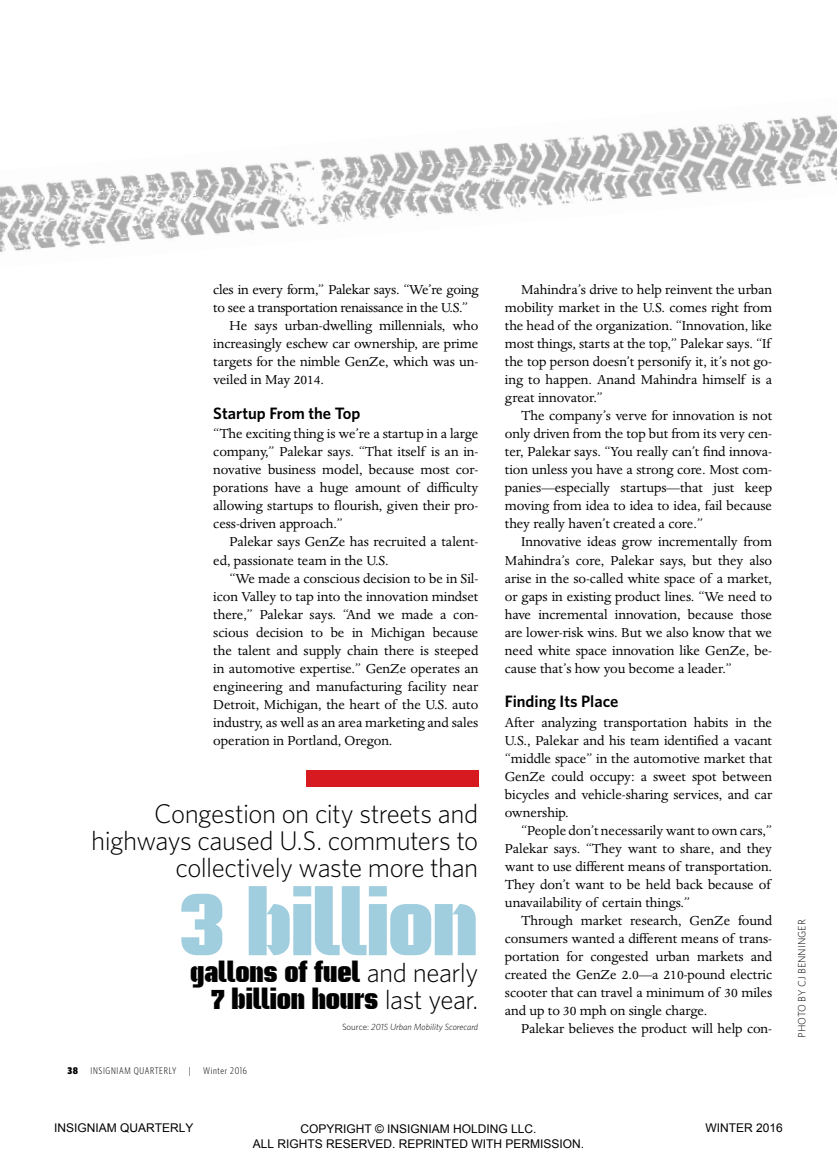
<style>
.page{position:relative;width:837px;height:1175px;background:#fff}
.page>*{position:absolute;margin:0;border:0;box-sizing:border-box;transform-origin:0 0}
.t1{font:900 87px "Briem Akademi Std";letter-spacing:-.015em;color:#a0cede}
.t2{font:300 27px/27px "Whitney";letter-spacing:-.02em;color:#000;text-align:right}
.t3{font:900 27px/27px "Briem Akademi Std";letter-spacing:-.005em;color:#000;text-align:right}
.t4{font:600 16.5px "Whitney";color:#000}
.t5{font:15px/18px "Dante MT Std";letter-spacing:-.005em;color:#000;text-align:justify}
.t6{font:12px/14.4px "Arial";color:#000;text-align:center}
.t7{font:300 10.5px "Whitney";color:#000}
.t8{font:300 9.75px "Whitney Condensed";letter-spacing:.07em;color:#000}
.t9{font:900 9.75px "Whitney Condensed";color:#000}
.t10{font:italic 300 9px "Whitney";color:#000}
.s1{font-family:"Whitney";font-weight:300}
.s2{font-style:normal}
</style>
<div class="page">
<img style="left:0;top:115px;width:837px;height:137px">
<div style="left:306px;top:770px;width:172px;height:16px;background:#d71920"></div>
<p class="t5" style="left:213px;top:281px;width:267px">cles in every form,” Palekar says. “We’re going</p>
<p class="t5" style="left:213px;top:299px;width:257px">to see a transportation renaissance in the U.S.”</p>
<p class="t5" style="left:230px;top:317px;width:250px">He says urban-dwelling millennials, who</p>
<p class="t5" style="left:213px;top:335px;width:267px">increasingly eschew car ownership, are prime</p>
<p class="t5" style="left:213px;top:353px;width:267px">targets for the nimble GenZe, which was un-</p>
<p class="t5" style="left:213px;top:371px;width:112px">veiled in May 2014.</p>
<p class="t4" style="left:213px;top:403px;width:149px">Startup From the Top</p>
<p class="t5" style="left:213px;top:425px;width:267px">“The exciting thing is we’re a startup in a large company,” Palekar says. “That itself is an in&shy;novative business model, because most cor&shy;porations have a huge amount of difficulty allowing startups to flourish, given their pro&shy;cess-driven approach.”</p>
<p class="t5" style="left:213px;top:533px;width:267px;text-indent:16px">Palekar says GenZe has recruited a talent&shy;ed, passionate team in the U.S.</p>
<p class="t5" style="left:213px;top:569px;width:267px;text-indent:16px">“We made a conscious decision to be in Sil&shy;icon Valley to tap into the innovation mindset there,” Palekar says. “And we made a con&shy;scious decision to be in Michigan because the talent and supply chain there is steeped in automotive expertise.” GenZe operates an engineering and manufacturing facility near Detroit, Michigan, the heart of the U.S. auto industry, as well as an area marketing and sales operation in Portland, Oregon.</p>
<h2 class="t2" style="left:91px;top:799px;width:388px">Congestion on city streets and highways caused U.S. commuters to collectively waste more than</h2>
<h1 class="t1" style="left:179px;top:875px;width:301px">3 billion</h1>
<h2 class="t3" style="left:190px;top:959px;width:290px">gallons of fuel <span class="s1">and nearly<br></span>7 billion hours <span class="s1">last year.</span></h2>
<p class="t10" style="left:342px;top:1021px;width:138px"><span class="s2">Source:</span> 2015 Urban Mobility Scorecard</p>
<p class="t9" style="left:68px;top:1064px;width:12px">38</p>
<p class="t8" style="left:91px;top:1065px;width:87px">INSIGNIAM QUARTERLY</p>
<p class="t8" style="left:189px;top:1065px;width:3px">|</p>
<p class="t8" style="left:203px;top:1065px;width:45px">Winter 2016</p>
<p class="t5" style="left:505px;top:281px;width:269px;text-indent:16px">Mahindra’s drive to help reinvent the urban mobility market in the U.S. comes right from the head of the organization. “Innovation, like most things, starts at the top,” Palekar says. “If the top person doesn’t personify it, it’s not go&shy;ing to happen. Anand Mahindra himself is a great innovator.”</p>
<p class="t5" style="left:505px;top:407px;width:269px;text-indent:16px">The company’s verve for innovation is not only driven from the top but from its very cen&shy;ter, Palekar says. “You really can’t find innova&shy;tion unless you have a strong core. Most com&shy;panies—especially startups—that just keep moving from idea to idea to idea, fail because they really haven’t created a core.”</p>
<p class="t5" style="left:505px;top:533px;width:269px;text-indent:16px">Innovative ideas grow incrementally from Mahindra’s core, Palekar says, but they also arise in the so-called white space of a market, or gaps in existing product lines. “We need to have incremental innovation, because those are lower-risk wins. But we also know that we need white space innovation like GenZe, be&shy;cause that’s how you become a leader.”</p>
<p class="t4" style="left:505px;top:691px;width:115px">Finding Its Place</p>
<p class="t5" style="left:505px;top:713px;width:269px">After analyzing transportation habits in the U.S., Palekar and his team identified a vacant “middle space” in the automotive market that GenZe could occupy: a sweet spot between bicycles and vehicle-sharing services, and car ownership.</p>
<p class="t5" style="left:505px;top:821px;width:269px;text-indent:16px">“People don’t necessarily want to own cars,” Palekar says. “They want to share, and they want to use different means of transportation.<br>They don’t want to be held back because of unavailability of certain things.”</p>
<p class="t5" style="left:505px;top:911px;width:269px;text-indent:16px">Through market research, GenZe found consumers wanted a different means of trans&shy;portation for congested urban markets and created the GenZe 2.0—a 210-pound electric scooter that can travel a minimum of 30 miles and up to 30 mph on single charge.</p>
<p class="t5" style="left:521px;top:1019px;width:253px">Palekar believes the product will help con-</p>
<p class="t7" style="left:796px;top:1037px;width:120px;rotate:-90deg">PHOTO BY CJ BENNINGER</p>
<p class="t6" style="left:54px;top:1120px;width:141px">INSIGNIAM QUARTERLY</p>
<p class="t6" style="left:253px;top:1121px;width:333px">COPYRIGHT © INSIGNIAM HOLDING LLC.<br>ALL RIGHTS RESERVED. REPRINTED WITH PERMISSION.</p>
<p class="t6" style="left:706px;top:1120px;width:79px">WINTER 2016</p>
</div>
